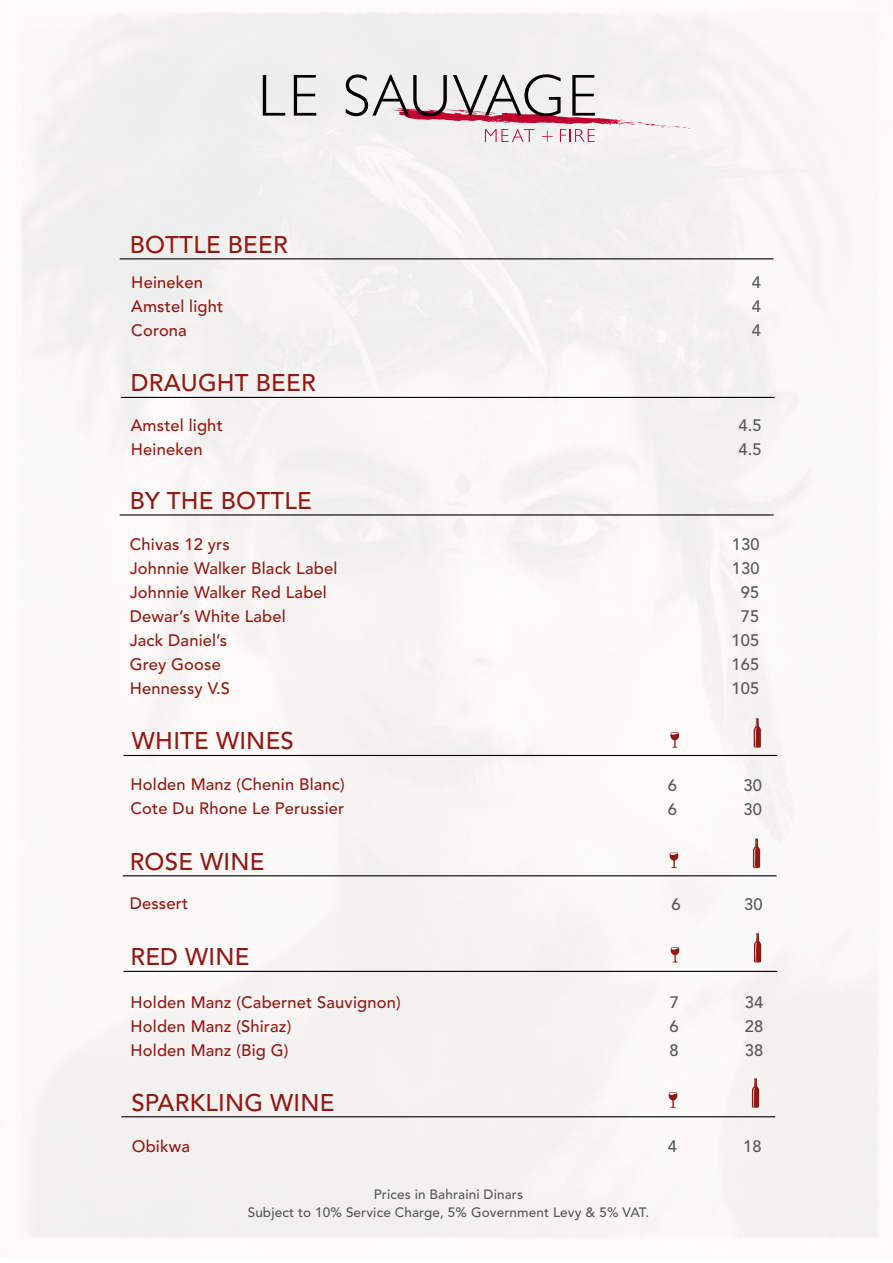
<style>
.page{position:relative;width:893px;height:1263px;background:#fff}
.page>*{position:absolute;margin:0;border:0;box-sizing:border-box;transform-origin:0 0}
.t1{font:500 24px "Avenir LT Std";letter-spacing:.01em;color:#921914}
.t2{font:500 16.5px/24px "Avenir LT Std";letter-spacing:.01em;color:#921914}
.t3{font:500 16.5px/24px "Avenir LT Std";letter-spacing:.01em;color:#575756}
.t4{font:500 13.5px/18px "Avenir LT Std";letter-spacing:.01em;color:#575756;text-align:center}
</style>
<div class="page">
<hr style="left:120px;top:514px;width:654px;height:1px;background:#000">
<hr style="left:121px;top:1116px;width:654px;height:1px;background:#000">
<hr style="left:120px;top:258px;width:654px;height:1px;background:#000">
<hr style="left:121px;top:397px;width:654px;height:1px;background:#000">
<hr style="left:123px;top:755px;width:654px;height:1px;background:#000">
<svg style="left:670px;top:732px;width:9px;height:16px"></svg>
<svg style="left:754px;top:718px;width:7px;height:30px"></svg>
<hr style="left:123px;top:875px;width:654px;height:1px;background:#000">
<svg style="left:670px;top:852px;width:8px;height:16px"></svg>
<svg style="left:753px;top:838px;width:7px;height:30px"></svg>
<hr style="left:123px;top:971px;width:654px;height:1px;background:#000">
<svg style="left:671px;top:947px;width:8px;height:15px"></svg>
<svg style="left:754px;top:933px;width:7px;height:29px"></svg>
<svg style="left:669px;top:1092px;width:8px;height:16px"></svg>
<svg style="left:752px;top:1078px;width:7px;height:30px"></svg>
<svg style="left:263px;top:75px;width:22px;height:41px"></svg>
<svg style="left:294px;top:75px;width:22px;height:41px"></svg>
<svg style="left:346px;top:74px;width:344px;height:68px"></svg>
<h1 class="t1" style="left:130px;top:231px;width:159px">BOTTLE BEER</h1>
<p class="t2" style="left:131px;top:270px;width:73px">Heineken</p>
<p class="t3" style="left:752px;top:270px;width:11px">4</p>
<p class="t2" style="left:131px;top:294px;width:93px">Amstel light<br>Corona</p>
<h1 class="t1" style="left:131px;top:369px;width:186px">DRAUGHT BEER</h1>
<p class="t3" style="left:739px;top:413px;width:25px">4.5<br>4.5</p>
<p class="t3" style="left:752px;top:294px;width:11px">4<br>4</p>
<p class="t2" style="left:131px;top:413px;width:93px">Amstel light<br>Heineken</p>
<h1 class="t1" style="left:130px;top:487px;width:184px">BY THE BOTTLE</h1>
<p class="t2" style="left:130px;top:532px;width:209px">Chivas 12 yrs<br>Johnnie Walker Black Label<br>Johnnie Walker Red Label<br>Dewar’s White Label<br>Jack Daniel’s<br>Grey Goose<br>Hennessy V.S</p>
<h1 class="t1" style="left:132px;top:727px;width:163px">WHITE WINES</h1>
<p class="t3" style="left:731px;top:532px;width:30px;text-align:center">130<br>130<br>95<br>75<br>105<br>165<br>105</p>
<p class="t2" style="left:131px;top:773px;width:216px">Holden Manz (Chenin Blanc)</p>
<p class="t3" style="left:668px;top:773px;width:11px">6</p>
<p class="t2" style="left:131px;top:797px;width:215px">Cote Du Rhone Le Perussier</p>
<h1 class="t1" style="left:130px;top:848px;width:136px">ROSE WINE</h1>
<p class="t2" style="left:130px;top:892px;width:60px">Dessert</p>
<p class="t3" style="left:671px;top:892px;width:11px">6</p>
<p class="t3" style="left:744px;top:892px;width:20px">30</p>
<p class="t3" style="left:743px;top:773px;width:20px">30</p>
<p class="t3" style="left:743px;top:797px;width:20px">30</p>
<p class="t3" style="left:668px;top:797px;width:11px">6</p>
<h1 class="t1" style="left:130px;top:943px;width:120px">RED WINE</h1>
<p class="t2" style="left:131px;top:990px;width:272px">Holden Manz (Cabernet Sauvignon)</p>
<p class="t3" style="left:745px;top:990px;width:20px">34</p>
<p class="t2" style="left:131px;top:1014px;width:162px">Holden Manz (Shiraz)<br>Holden Manz (Big G)</p>
<p class="t3" style="left:670px;top:990px;width:11px">7</p>
<p class="t3" style="left:745px;top:1014px;width:20px">28<br>38</p>
<p class="t3" style="left:669px;top:1014px;width:11px">6<br>8</p>
<h1 class="t1" style="left:131px;top:1088px;width:205px">SPARKLING WINE</h1>
<p class="t2" style="left:132px;top:1135px;width:60px">Obikwa</p>
<p class="t3" style="left:668px;top:1135px;width:11px">4</p>
<p class="t3" style="left:743px;top:1135px;width:20px">18</p>
<p class="t4" style="left:248px;top:1186px;width:403px">Prices in Bahraini Dinars<br>Subject to 10% Service Charge, 5% Government Levy &amp; 5% VAT.</p>
</div>
